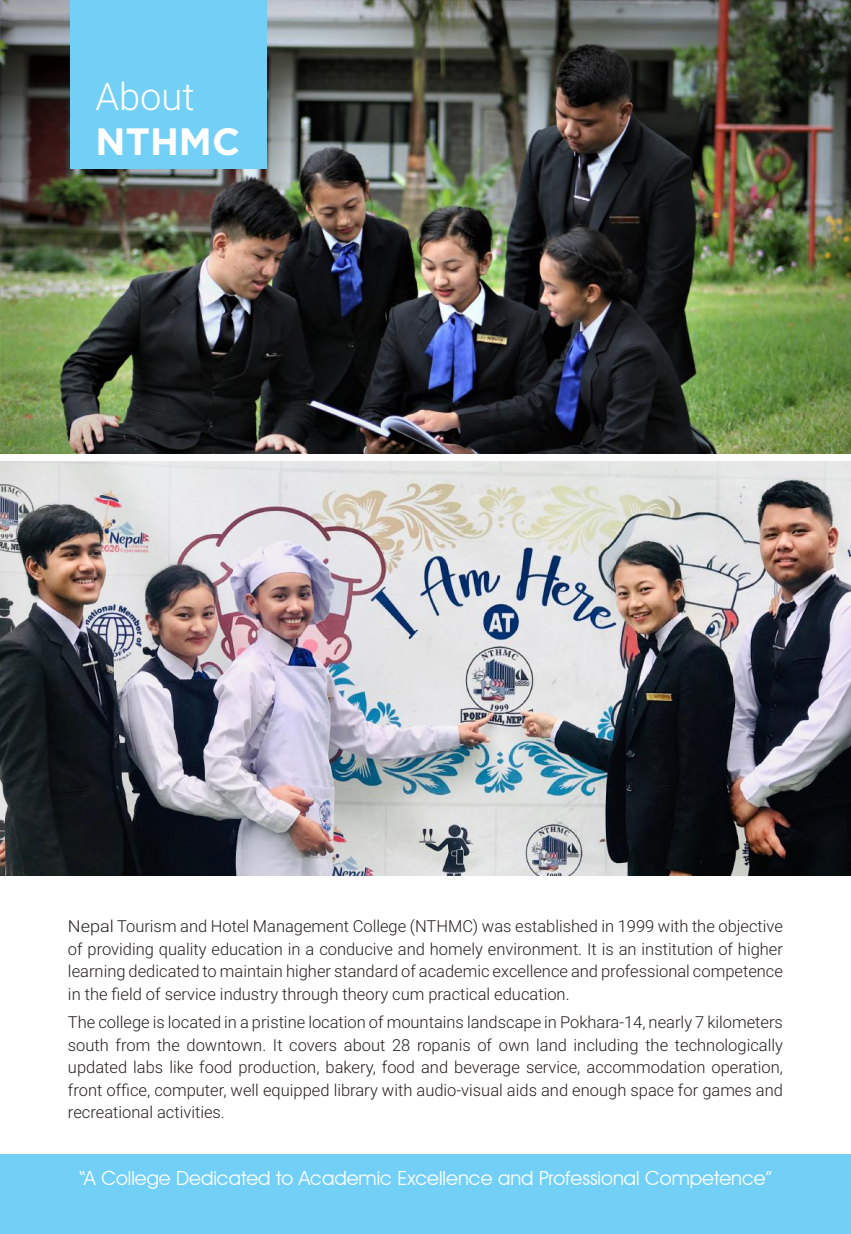
<style>
.page{position:relative;width:851px;height:1234px;background:#fff}
.page>*{position:absolute;margin:0;border:0;box-sizing:border-box;transform-origin:0 0}
.t1{font:300 37.95px "Roboto";color:#fff}
.t2{font:700 37.95px "Gotham";color:#fff}
.t3{font:19.5px "Avant Garde IT Cby BT";color:#fff}
.t4{font:300 16.5px/22.6px "Roboto";color:#241f1f;text-align:justify}
.t5{font:300 16.5px/22.6px "Roboto";color:#241f1f;text-align:justify;scale:1.09 1}
</style>
<div class="page">
<img style="left:0;top:0;width:850px;height:453px">
<img style="left:0;top:461px;width:850px;height:413px">
<div style="left:0;top:1154px;width:850px;height:79px;background:#72d0f6"></div>
<div style="left:70px;top:0;width:197px;height:168px;background:#72d0f6"></div>
<h1 class="t1" style="left:95px;top:69px;width:101px">About</h1>
<h1 class="t2" style="left:95px;top:120px;width:146px">NTHMC</h1>
<p class="t5" style="left:68px;top:914px;width:657px">Nepal Tourism and Hotel Management College (NTHMC) was established in 1999 with the objective of providing quality education in a conducive and homely environment. It is an institution of higher learning dedicated to maintain higher standard of academic excellence and professional competence in the field of service industry through theory cum practical education.</p>
<p class="t4" style="left:68px;top:1009px;width:716px">The college is located in a pristine location of mountains landscape in Pokhara-14, nearly 7 kilometers south from the downtown. It covers about 28 ropanis of own land including the technologically updated labs like food production, bakery, food and beverage service, accommodation operation, front office, computer, well equipped library with audio-visual aids and enough space for games and recreational activities.</p>
<p class="t3" style="left:79px;top:1166px;width:695px">“A College Dedicated to Academic Excellence and Professional Competence”</p>
</div>
